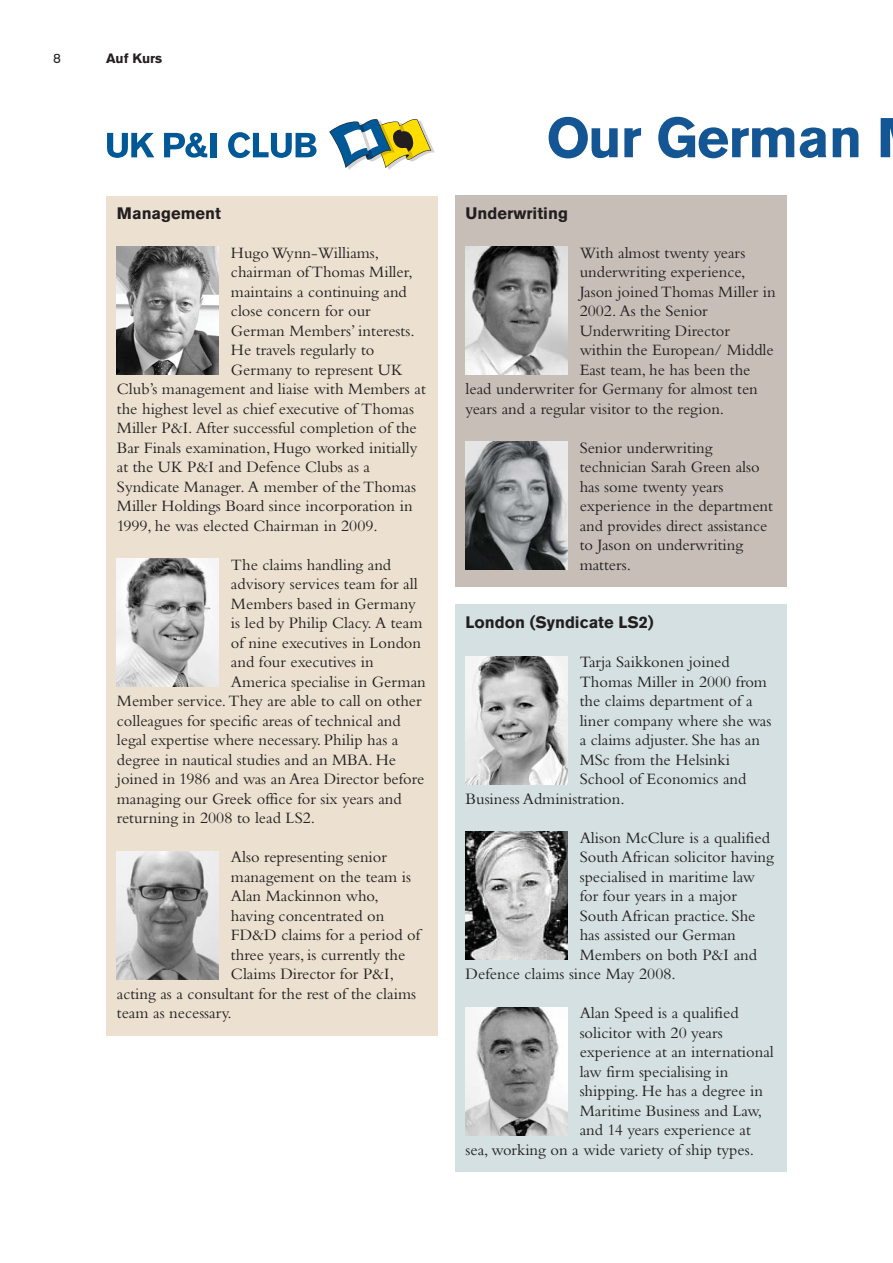
<style>
.page{position:relative;width:893px;height:1263px;background:#fff}
.page>*{position:absolute;margin:0;border:0;box-sizing:border-box;transform-origin:0 0}
.t1{font:700 55.5px "Akzidenz Grotesk BE";letter-spacing:-.015em;color:#145694}
.t2{font:16.5px/19.5px "Bembo";color:#231f20}
.t3{font:700 16.5px "Akzidenz Grotesk BE";color:#231f20}
.t4{font:700 13.5px "Akzidenz Grotesk BE";color:#231f20}
.t5{font:13.5px "Akzidenz Grotesk BE";color:#231f20}
</style>
<div class="page">
<div style="left:455px;top:604px;width:332px;height:568px;background:#d4e0e2"></div>
<div style="left:106px;top:196px;width:332px;height:839px;background:#ece1d0"></div>
<div style="left:455px;top:196px;width:332px;height:391px;background:#c6beb7"></div>
<svg style="left:329px;top:119px;width:106px;height:51px"></svg>
<svg style="left:107px;top:133px;width:47px;height:25px"></svg>
<svg style="left:164px;top:133px;width:43px;height:25px"></svg>
<div style="left:211px;top:133px;width:6px;height:24px;background:#005996"></div>
<svg style="left:228px;top:132px;width:89px;height:26px"></svg>
<img style="left:117px;top:558px;width:102px;height:129px">
<img style="left:117px;top:247px;width:102px;height:128px">
<img style="left:466px;top:247px;width:102px;height:128px">
<img style="left:466px;top:441px;width:102px;height:129px">
<img style="left:466px;top:656px;width:102px;height:128px">
<img style="left:117px;top:851px;width:102px;height:128px">
<img style="left:466px;top:831px;width:102px;height:129px">
<img style="left:466px;top:1007px;width:102px;height:128px">
<p class="t5" style="left:53px;top:51px;width:9px">8</p>
<p class="t4" style="left:106px;top:51px;width:57px">Auf Kurs</p>
<p class="t3" style="left:117px;top:203px;width:106px">Management</p>
<p class="t2" style="left:231px;top:242px;width:150px">Hugo Wynn-Williams,</p>
<p class="t2" style="left:231px;top:262px;width:183px">chairman of Thomas Miller,</p>
<p class="t2" style="left:231px;top:281px;width:177px">maintains a continuing and</p>
<p class="t2" style="left:231px;top:301px;width:141px">close concern for our</p>
<p class="t2" style="left:231px;top:320px;width:185px">German Members’ interests.</p>
<p class="t2" style="left:231px;top:340px;width:145px">He travels regularly to</p>
<p class="t2" style="left:231px;top:359px;width:173px">Germany to represent UK</p>
<p class="t2" style="left:117px;top:379px;width:310px">Club’s management and liaise with Members at</p>
<p class="t2" style="left:117px;top:398px;width:299px">the highest level as chief executive of Thomas</p>
<p class="t2" style="left:117px;top:418px;width:301px">Miller P&amp;I. After successful completion of the</p>
<p class="t2" style="left:117px;top:437px;width:302px">Bar Finals examination, Hugo worked initially</p>
<p class="t2" style="left:117px;top:457px;width:255px">at the UK P&amp;I and Defence Clubs as a</p>
<p class="t2" style="left:117px;top:476px;width:301px">Syndicate Manager. A member of the Thomas</p>
<p class="t2" style="left:117px;top:496px;width:297px">Miller Holdings Board since incorporation in</p>
<p class="t2" style="left:117px;top:515px;width:262px">1999, he was elected Chairman in 2009.</p>
<p class="t2" style="left:231px;top:554px;width:162px">The claims handling and</p>
<p class="t2" style="left:231px;top:574px;width:188px">advisory services team for all</p>
<p class="t2" style="left:231px;top:593px;width:186px">Members based in Germany</p>
<p class="t2" style="left:231px;top:613px;width:193px">is led by Philip Clacy. A team</p>
<p class="t2" style="left:231px;top:632px;width:192px">of nine executives in London</p>
<p class="t2" style="left:231px;top:652px;width:144px">and four executives in</p>
<p class="t2" style="left:231px;top:671px;width:196px">America specialise in German</p>
<p class="t2" style="left:117px;top:691px;width:306px">Member service. They are able to call on other</p>
<p class="t2" style="left:117px;top:710px;width:285px">colleagues for specific areas of technical and</p>
<p class="t2" style="left:117px;top:730px;width:283px">legal expertise where necessary. Philip has a</p>
<p class="t2" style="left:117px;top:749px;width:281px">degree in nautical studies and an MBA. He</p>
<p class="t2" style="left:117px;top:769px;width:309px">joined in 1986 and was an Area Director before</p>
<p class="t2" style="left:117px;top:788px;width:286px">managing our Greek office for six years and</p>
<p class="t2" style="left:117px;top:808px;width:200px">returning in 2008 to lead LS2.</p>
<p class="t2" style="left:231px;top:847px;width:157px">Also representing senior</p>
<p class="t2" style="left:231px;top:866px;width:182px">management on the team is</p>
<p class="t2" style="left:231px;top:886px;width:149px">Alan Mackinnon who,</p>
<p class="t2" style="left:231px;top:905px;width:155px">having concentrated on</p>
<p class="t2" style="left:231px;top:925px;width:191px">FD&amp;D claims for a period of</p>
<p class="t2" style="left:231px;top:944px;width:176px">three years, is currently the</p>
<p class="t2" style="left:231px;top:964px;width:165px">Claims Director for P&amp;I,</p>
<p class="t2" style="left:117px;top:983px;width:301px">acting as a consultant for the rest of the claims</p>
<p class="t2" style="left:117px;top:1003px;width:116px">team as necessary.</p>
<h1 class="t1" style="left:546px;top:106px;width:318px">Our German</h1>
<p class="t3" style="left:466px;top:203px;width:104px">Underwriting</p>
<p class="t2" style="left:580px;top:242px;width:167px">With almost twenty years</p>
<p class="t2" style="left:580px;top:262px;width:167px">underwriting experience,</p>
<p class="t2" style="left:580px;top:281px;width:198px">Jason joined Thomas Miller in</p>
<p class="t2" style="left:580px;top:301px;width:130px">2002. As the Senior</p>
<p class="t2" style="left:580px;top:320px;width:152px">Underwriting Director</p>
<p class="t2" style="left:580px;top:340px;width:196px">within the European/ Middle</p>
<p class="t2" style="left:580px;top:359px;width:172px">East team, he has been the</p>
<p class="t2" style="left:466px;top:379px;width:294px">lead underwriter for Germany for almost ten</p>
<p class="t2" style="left:466px;top:398px;width:260px">years and a regular visitor to the region.</p>
<p class="t2" style="left:580px;top:437px;width:195px">Senior underwriting technician Sarah Green also has some twenty years experience in the department and provides direct assistance to Jason on underwriting matters.</p>
<p class="t3" style="left:466px;top:613px;width:190px">London (Syndicate LS2)</p>
<p class="t2" style="left:580px;top:652px;width:152px">Tarja Saikkonen joined</p>
<p class="t2" style="left:580px;top:671px;width:189px">Thomas Miller in 2000 from</p>
<p class="t2" style="left:580px;top:691px;width:175px">the claims department of a</p>
<p class="t2" style="left:580px;top:710px;width:193px">liner company where she was</p>
<p class="t2" style="left:580px;top:730px;width:182px">a claims adjuster. She has an</p>
<p class="t2" style="left:580px;top:749px;width:152px">MSc from the Helsinki</p>
<p class="t2" style="left:580px;top:769px;width:168px">School of Economics and</p>
<p class="t2" style="left:466px;top:788px;width:161px">Business Administration.</p>
<p class="t2" style="left:580px;top:827px;width:192px">Alison McClure is a qualified</p>
<p class="t2" style="left:580px;top:847px;width:196px">South African solicitor having</p>
<p class="t2" style="left:580px;top:866px;width:177px">specialised in maritime law</p>
<p class="t2" style="left:580px;top:886px;width:159px">for four years in a major</p>
<p class="t2" style="left:580px;top:905px;width:177px">South African practice. She</p>
<p class="t2" style="left:580px;top:925px;width:158px">has assisted our German</p>
<p class="t2" style="left:580px;top:944px;width:179px">Members on both P&amp;I and</p>
<p class="t2" style="left:466px;top:964px;width:212px">Defence claims since May 2008.</p>
<p class="t2" style="left:580px;top:1003px;width:160px">Alan Speed is a qualified</p>
<p class="t2" style="left:580px;top:1022px;width:145px">solicitor with 20 years</p>
<p class="t2" style="left:580px;top:1042px;width:196px">experience at an international</p>
<p class="t2" style="left:580px;top:1061px;width:150px">law firm specialising in</p>
<p class="t2" style="left:580px;top:1081px;width:185px">shipping. He has a degree in</p>
<p class="t2" style="left:580px;top:1100px;width:184px">Maritime Business and Law,</p>
<p class="t2" style="left:580px;top:1120px;width:173px">and 14 years experience at</p>
<p class="t2" style="left:466px;top:1140px;width:290px">sea, working on a wide variety of ship types.</p>
</div>
